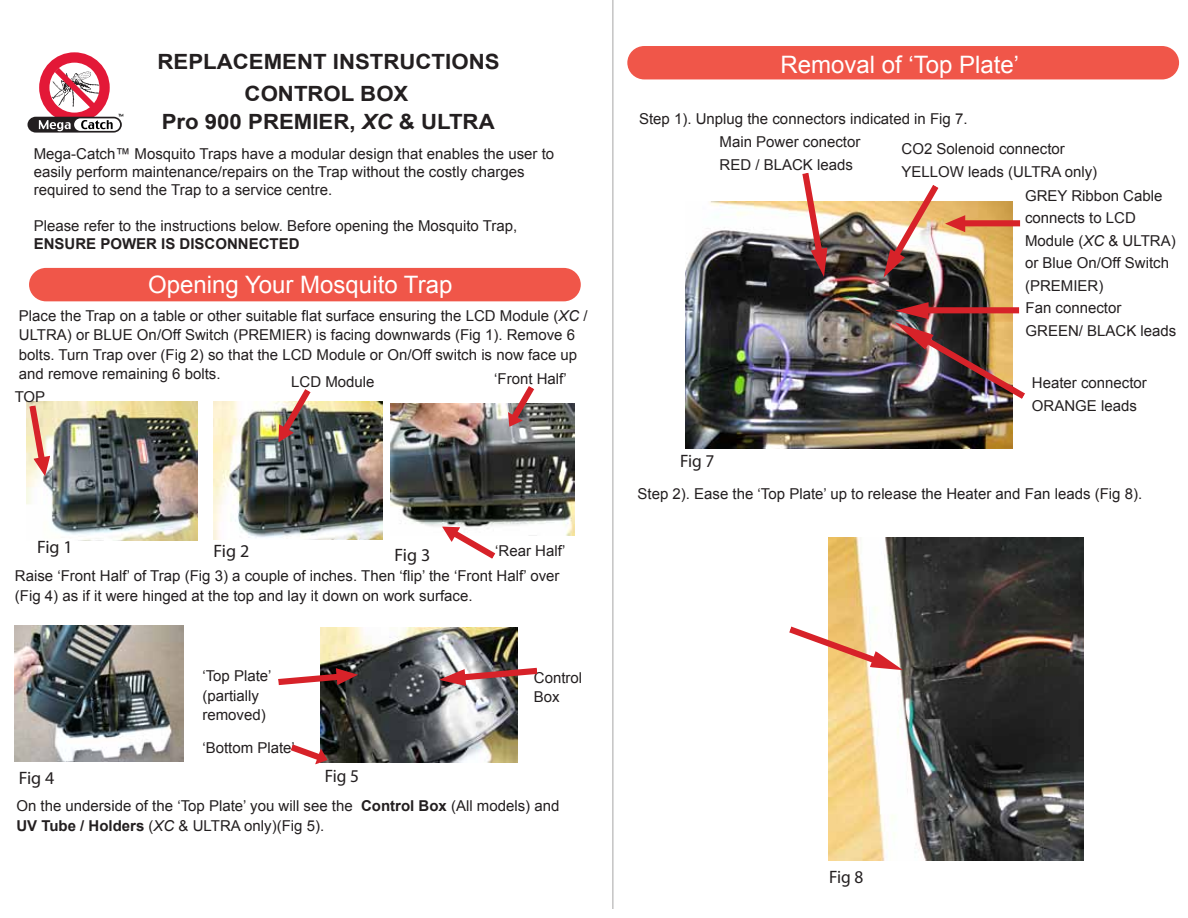
<style>
.page{position:relative;width:1188px;height:918px;background:#fff}
.page>*{position:absolute;margin:0;border:0;box-sizing:border-box;transform-origin:0 0}
.t1{font:24px "Arial";color:#fff}
.t2{font:700 21px "Arial";color:#231f20;scale:1.06 1}
.t3{font:18px "Myriad Pro";letter-spacing:-.015em;color:#231f20}
.t4{font:18px "Myriad Pro";letter-spacing:-.015em;color:#231f20;scale:.96 1}
.t5{font:15px/19.5px "Arial";color:#231f20}
.t6{font:700 15px "Arial";color:#231f20}
.s1{font-style:italic}
.s2{font-weight:700}
</style>
<div class="page">
<div style="left:28px;top:117px;width:94px;height:16px;background:#231f20;border-radius:8px"></div>
<svg style="left:39px;top:52px;width:84px;height:79px"></svg>
<div style="left:29px;top:268px;width:552px;height:33px;background:#f05649;border-radius:17px"></div>
<img style="left:26px;top:401px;width:171px;height:140px">
<img style="left:214px;top:401px;width:168px;height:139px">
<img style="left:390px;top:403px;width:185px;height:132px">
<img style="left:15px;top:625px;width:168px;height:136px">
<img style="left:320px;top:628px;width:197px;height:134px">
<svg style="left:278px;top:666px;width:81px;height:24px"></svg>
<svg style="left:290px;top:739px;width:41px;height:26px"></svg>
<hr style="left:613px;top:0;width:1px;height:909px;background:#c2c1c1">
<img style="left:271px;top:389px;width:45px;height:58px">
<svg style="left:502px;top:386px;width:37px;height:45px"></svg>
<svg style="left:438px;top:519px;width:60px;height:40px"></svg>
<svg style="left:26px;top:404px;width:28px;height:74px;background:#e9baa4"></svg>
<img style="left:685px;top:201px;width:328px;height:248px">
<div style="left:627px;top:46px;width:552px;height:33px;background:#f05649;border-radius:17px"></div>
<img style="left:828px;top:537px;width:256px;height:323px">
<svg style="left:438px;top:663px;width:100px;height:25px"></svg>
<svg style="left:789px;top:621px;width:117px;height:57px"></svg>
<img style="left:891px;top:302px;width:134px;height:102px">
<img style="left:876px;top:185px;width:144px;height:97px">
<svg style="left:797px;top:173px;width:35px;height:105px"></svg>
<h2 class="t2" style="left:158px;top:48px;width:324px">REPLACEMENT INSTRUCTIONS</h2>
<h2 class="t2" style="left:245px;top:80px;width:156px">CONTROL BOX</h2>
<h2 class="t2" style="left:162px;top:108px;width:316px">Pro 900 PREMIER, <span class="s1">XC</span> &amp; ULTRA</h2>
<p class="t5" style="left:34px;top:144px;width:522px;line-height:18px">Mega-Catch™ Mosquito Traps have a modular design that enables the user to easily perform maintenance/repairs on the Trap without the costly charges required to send the Trap to a service centre.</p>
<p class="t5" style="left:34px;top:216px;width:485px">Please refer to the instructions below. Before opening the Mosquito Trap,</p>
<p class="t6" style="left:34px;top:233px;width:267px">ENSURE POWER IS DISCONNECTED</p>
<h1 class="t1" style="left:148px;top:268px;width:306px">Opening Your Mosquito Trap</h1>
<p class="t5" style="left:19px;top:306px;width:570px">Place the Trap on a table or other suitable flat surface ensuring the LCD Module (<span class="s1">XC</span> / ULTRA) or BLUE On/Off Switch (PREMIER) is facing downwards (Fig 1). Remove 6 bolts. Turn Trap over (Fig 2) so that the LCD Module or On/Off switch is now face up and remove remaining 6 bolts.</p>
<p class="t5" style="left:291px;top:373px;width:85px">LCD Module</p>
<p class="t5" style="left:494px;top:370px;width:74px">‘Front Half’</p>
<p class="t5" style="left:15px;top:387px;width:32px">TOP</p>
<p class="t3" style="left:37px;top:536px;width:37px">Fig 1</p>
<p class="t3" style="left:214px;top:540px;width:37px">Fig 2</p>
<p class="t3" style="left:395px;top:544px;width:37px">Fig 3</p>
<p class="t5" style="left:495px;top:542px;width:72px">‘Rear Half’</p>
<p class="t5" style="left:15px;top:566px;width:546px">Raise ‘Front Half’ of Trap (Fig 3) a couple of inches. Then ‘flip’ the ‘Front Half’ over (Fig 4) as if it were hinged at the top and lay it down on work surface.</p>
<p class="t3" style="left:19px;top:767px;width:37px">Fig 4</p>
<p class="t5" style="left:202px;top:667px;width:71px">‘Top Plate’ (partially removed)</p>
<p class="t5" style="left:202px;top:738px;width:94px">‘Bottom Plate’</p>
<p class="t4" style="left:325px;top:765px;width:37px">Fig 5</p>
<p class="t5" style="left:534px;top:668px;width:50px">Control<br>Box</p>
<p class="t5" style="left:16px;top:796px;width:544px">On the underside of the ‘Top Plate’ you will see the <span class="s2">Control Box</span> (All models) and<br><span class="s2">UV Tube / Holders</span> (<span class="s1">XC</span> &amp; ULTRA only)(Fig 5).</p>
<h1 class="t1" style="left:780px;top:49px;width:240px">Removal of ‘Top Plate’</h1>
<p class="t5" style="left:639px;top:110px;width:330px">Step 1). Unplug the connectors indicated in Fig 7.</p>
<p class="t5" style="left:720px;top:131px;width:142px;line-height:22.5px">Main Power conector<br>RED / BLACK leads</p>
<p class="t4" style="left:680px;top:450px;width:37px">Fig 7</p>
<p class="t5" style="left:902px;top:138px;width:197px;line-height:22.5px">CO2 Solenoid connector<br>YELLOW leads (ULTRA only)</p>
<p class="t5" style="left:1025px;top:185px;width:152px;line-height:22.5px">GREY Ribbon Cable connects to LCD<br>Module (<span class="s1">XC</span> &amp; ULTRA) or Blue On/Off Switch (PREMIER)</p>
<p class="t5" style="left:1026px;top:297px;width:152px;line-height:22.5px">Fan connector<br>GREEN/ BLACK leads</p>
<p class="t5" style="left:1032px;top:372px;width:117px;line-height:22.5px">Heater connector<br>ORANGE leads</p>
<p class="t5" style="left:638px;top:485px;width:506px">Step 2). Ease the ‘Top Plate’ up to release the Heater and Fan leads (Fig 8).</p>
<p class="t4" style="left:829px;top:866px;width:37px">Fig 8</p>
</div>
